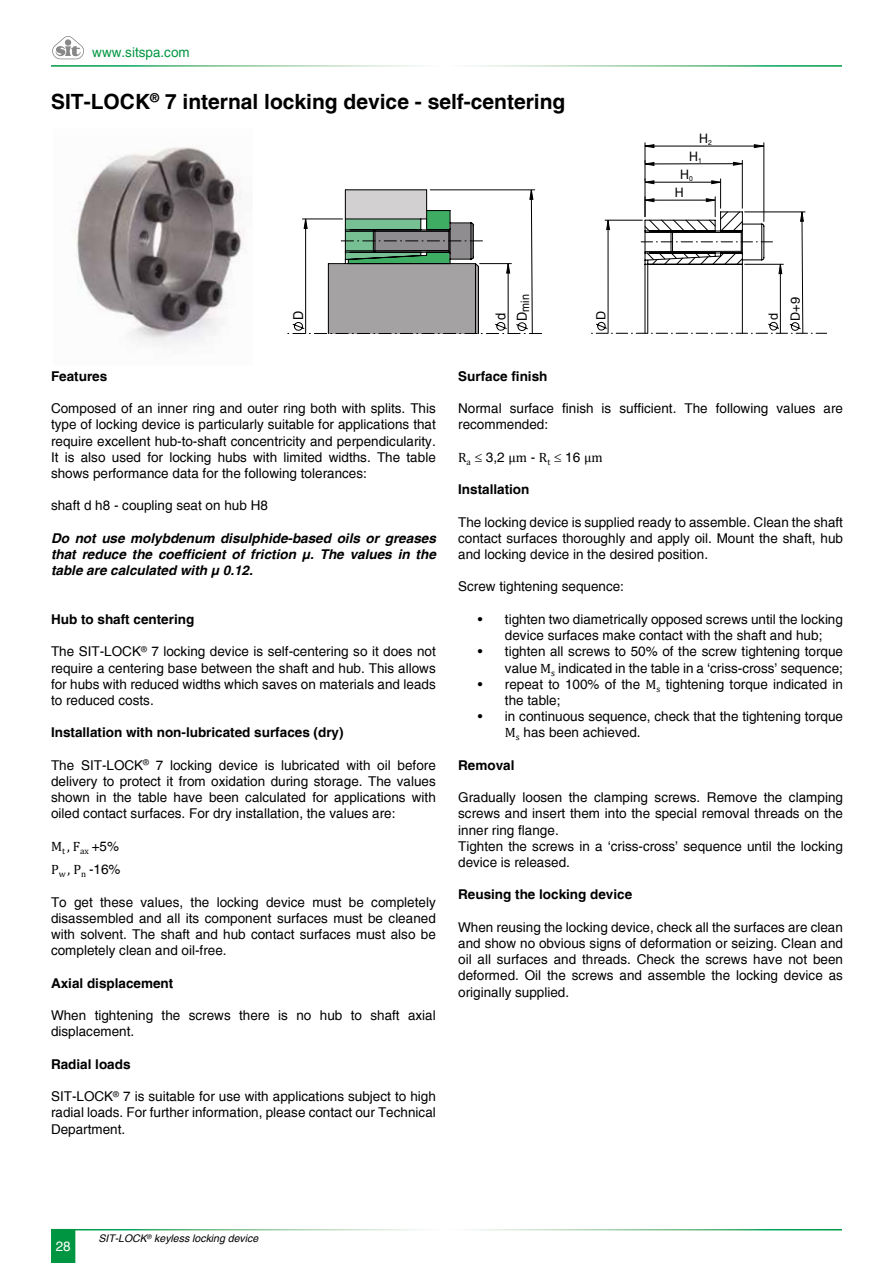
<style>
.page{position:relative;width:893px;height:1263px;background:#fff}
.page>*{position:absolute;margin:0;border:0;box-sizing:border-box;transform-origin:0 0}
.t1{font:700 21px "Helvetica";color:#000}
.t2{font:13.65px "Helvetica";color:#000;scale:.94 1}
.t3{font:13.5px/16.2px "Helvetica";color:#000;text-align:justify}
.t4{font:700 13.5px "Helvetica";color:#000}
.t5{font:italic 700 13.5px/16.2px "Helvetica";color:#000;text-align:justify}
.t6{font:13.5px "Cambria";color:#000}
.t7{font:13.5px "Helvetica";color:#009641}
.t8{font:13.5px "Helvetica";color:#fff}
.t9{font:13.05px "Helvetica";color:#000;scale:.95 1}
.t10{font:12.75px/21.9px "Helvetica";color:#000}
.t11{font:11.55px "Helvetica";color:#000;scale:.94 1}
.t12{font:italic 10.5px "Helvetica";color:#000}
.s1{font-family:"Helvetica"}
.s2{font-family:"Cambria"}
</style>
<div class="page">
<svg style="left:52px;top:36px;width:32px;height:23px"></svg>
<svg style="left:51px;top:1229px;width:24px;height:34px"></svg>
<img style="left:73px;top:147px;width:173px;height:198px">
<svg style="left:287px;top:189px;width:255px;height:145px"></svg>
<hr style="left:478px;top:266px;width:1px;height:67px;background:#000">
<svg style="left:591px;top:143px;width:235px;height:191px"></svg>
<p class="t7" style="left:92px;top:44px;width:99px">www.sitspa.com</p>
<h1 class="t1" style="left:51px;top:89px;width:516px">SIT-LOCK<sup>®</sup> 7 internal locking device - self-centering</h1>
<p class="t11" style="left:518px;top:321px;width:30px;rotate:-90deg"><sup>D</sup>min</p>
<p class="t2" style="left:290px;top:320px;width:11px;rotate:-90deg">D</p>
<p class="t10" style="left:590px;top:320px;width:11px;rotate:-90deg">D</p>
<p class="t2" style="left:493px;top:320px;width:9px;rotate:-90deg">d</p>
<p class="t9" style="left:699px;top:131px;width:15px">H<sub>2</sub></p>
<p class="t9" style="left:689px;top:148px;width:15px">H<sub>1</sub></p>
<p class="t9" style="left:680px;top:167px;width:15px">H<sub>0</sub></p>
<p class="t9" style="left:675px;top:185px;width:11px">H</p>
<p class="t10" style="left:762px;top:321px;width:25px;rotate:-90deg">d<br>D+9</p>
<p class="t4" style="left:51px;top:368px;width:58px">Features</p>
<p class="t3" style="left:51px;top:400px;width:386px">Composed of an inner ring and outer ring both with splits. This type of locking device is particularly suitable for applications that require excellent hub-to-shaft concentricity and perpendicularity.<br>It is also used for locking hubs with limited widths. The table shows performance data for the following tolerances:</p>
<p class="t3" style="left:51px;top:498px;width:218px">shaft d h8 - coupling seat on hub H8</p>
<p class="t5" style="left:51px;top:530px;width:386px">Do not use molybdenum disulphide-based oils or greases that reduce the coefficient of friction µ. The values in the table are calculated with µ 0.12.</p>
<p class="t4" style="left:51px;top:611px;width:145px">Hub to shaft centering</p>
<p class="t3" style="left:51px;top:643px;width:386px">The SIT-LOCK<sup>®</sup> 7 locking device is self-centering so it does not require a centering base between the shaft and hub. This allows for hubs with reduced widths which saves on materials and leads to reduced costs.</p>
<p class="t4" style="left:51px;top:724px;width:294px">Installation with non-lubricated surfaces (dry)</p>
<p class="t3" style="left:51px;top:757px;width:386px">The SIT-LOCK<sup>®</sup> 7 locking device is lubricated with oil before delivery to protect it from oxidation during storage. The values shown in the table have been calculated for applications with oiled contact surfaces. For dry installation, the values are:</p>
<p class="t6" style="left:51px;top:838px;width:70px">M<sub>t</sub> , F<sub>ax</sub> <span class="s1">+5%</span></p>
<p class="t3" style="left:51px;top:862px;width:71px"><span class="s2">P</span><sub>w</sub> <span class="s2">, P</span><sub>n</sub> -16%</p>
<p class="t3" style="left:51px;top:894px;width:386px">To get these values, the locking device must be completely disassembled and all its component surfaces must be cleaned with solvent. The shaft and hub contact surfaces must also be completely clean and oil-free.</p>
<p class="t4" style="left:51px;top:975px;width:124px">Axial displacement</p>
<p class="t3" style="left:51px;top:1007px;width:386px">When tightening the screws there is no hub to shaft axial displacement.</p>
<p class="t4" style="left:51px;top:1056px;width:81px">Radial loads</p>
<p class="t3" style="left:51px;top:1088px;width:386px">SIT-LOCK<sup>®</sup> 7 is suitable for use with applications subject to high radial loads. For further information, please contact our Technical Department.</p>
<p class="t4" style="left:458px;top:368px;width:91px">Surface finish</p>
<p class="t3" style="left:458px;top:400px;width:386px">Normal surface finish is sufficient. The following values are recommended:</p>
<p class="t6" style="left:458px;top:449px;width:146px">R<sub>a</sub> ≤ <span class="s1">3,2</span> µm <span class="s1">-</span> R<sub>t</sub> ≤ <span class="s1">16</span> µm</p>
<p class="t4" style="left:458px;top:481px;width:73px">Installation</p>
<p class="t3" style="left:458px;top:514px;width:386px">The locking device is supplied ready to assemble. Clean the shaft contact surfaces thoroughly and apply oil. Mount the shaft, hub and locking device in the desired position.</p>
<p class="t3" style="left:458px;top:579px;width:167px">Screw tightening sequence:</p>
<p class="t3" style="left:478px;top:611px;width:366px;text-align:center">• tighten two diametrically opposed screws until the locking device surfaces make contact with the shaft and hub;</p>
<p class="t3" style="left:478px;top:643px;width:367px;text-align:right">• tighten all screws to 50% of the screw tightening torque value <span class="s2">M</span><sub>s</sub> indicated in the table in a ‘criss-cross’ sequence;</p>
<p class="t3" style="left:505px;top:676px;width:340px;text-indent:-27px">• repeat to 100% of the <span class="s2">M</span><sub>s</sub> tightening torque indicated in the table;</p>
<p class="t3" style="left:505px;top:708px;width:340px;text-indent:-27px">• in continuous sequence, check that the tightening torque<br><span class="s2">M</span><sub>s</sub> has been achieved.</p>
<p class="t4" style="left:458px;top:757px;width:58px">Removal</p>
<p class="t3" style="left:458px;top:789px;width:386px;text-align:left">Gradually loosen the clamping screws. Remove the clamping screws and insert them into the special removal threads on the inner ring flange.<br>Tighten the screws in a ‘criss-cross’ sequence until the locking device is released.</p>
<p class="t4" style="left:458px;top:886px;width:176px">Reusing the locking device</p>
<p class="t3" style="left:458px;top:919px;width:386px">When reusing the locking device, check all the surfaces are clean and show no obvious signs of deformation or seizing. Clean and oil all surfaces and threads. Check the screws have not been deformed. Oil the screws and assemble the locking device as originally supplied.</p>
<p class="t8" style="left:56px;top:1238px;width:17px">28</p>
<p class="t12" style="left:98px;top:1232px;width:161px">SIT-LOCK<sup>®</sup> keyless locking device</p>
</div>
